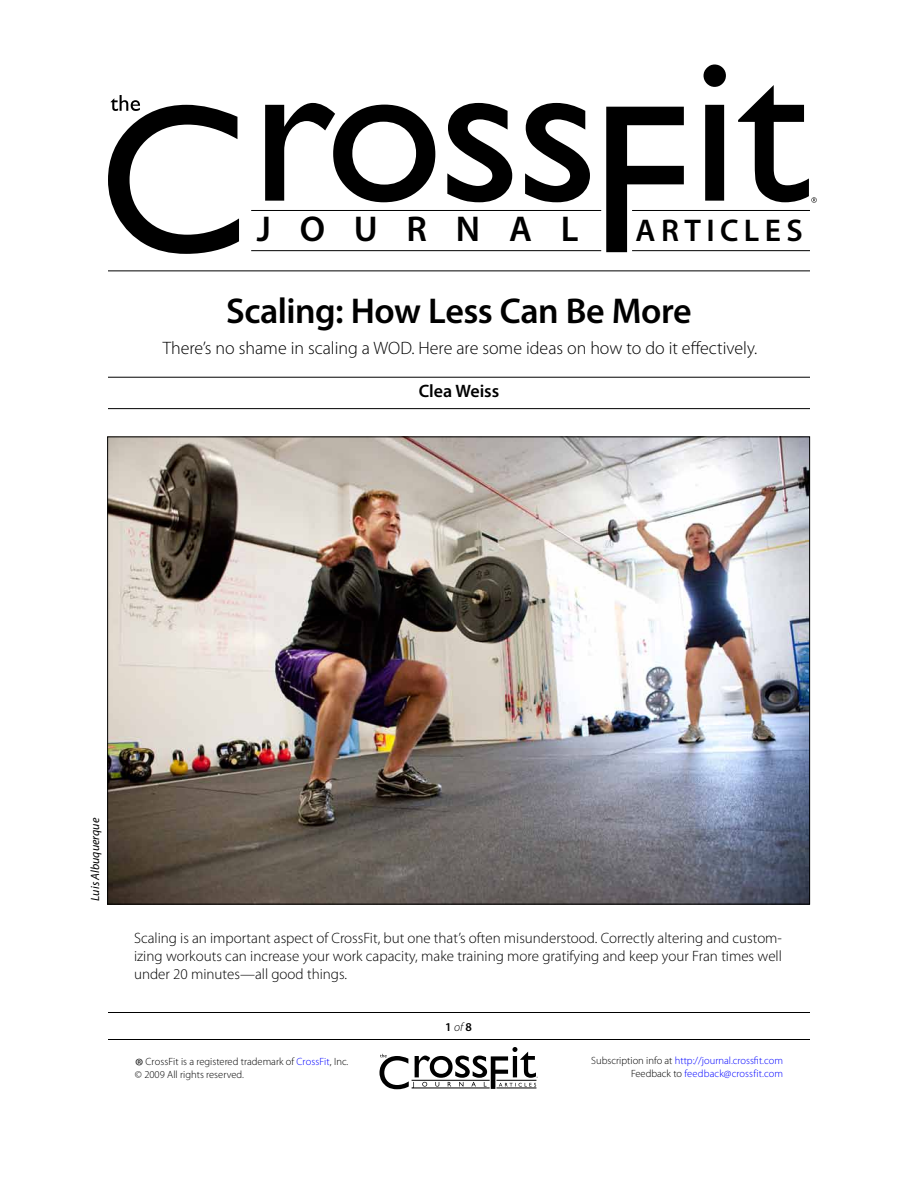
<style>
.page{position:relative;width:918px;height:1188px;background:#fff}
.page>*{position:absolute;margin:0;border:0;box-sizing:border-box;transform-origin:0 0}
.t1{font:600 36px "Myriad Pro";letter-spacing:-.015em;color:#000}
.t2{font:600 36px "Myriad Pro";letter-spacing:.8em;color:#000}
.t3{font:600 31.5px "Myriad Pro";letter-spacing:.17em;color:#000}
.t4{font:300 18px "Myriad Pro";color:#000}
.t5{font:600 18px "Myriad Pro";color:#000}
.t6{font:300 15px/18px "Myriad Pro";color:#000;text-align:justify}
.t7{font:italic 12px "Myriad Pro";color:#000}
.t8{font:600 12px "Myriad Pro";color:#000}
.t9{font:300 10.5px/12.6px "Myriad Pro";color:#00f;text-align:right}
.t10{font:300 10.5px/12.6px "Myriad Pro";color:#000}
.s1{font-weight:300;font-style:italic}
.s2{font-size:21px}
.s3{color:#00f}
.s4{color:#000}
</style>
<div class="page">
<svg style="left:265px;top:103px;width:170px;height:99px"></svg>
<svg style="left:447px;top:103px;width:65px;height:99px"></svg>
<svg style="left:525px;top:103px;width:65px;height:99px"></svg>
<svg style="left:108px;top:95px;width:131px;height:159px"></svg>
<svg style="left:704px;top:64px;width:22px;height:137px"></svg>
<svg style="left:606px;top:107px;width:78px;height:145px"></svg>
<svg style="left:738px;top:85px;width:79px;height:118px"></svg>
<svg style="left:379px;top:1047px;width:159px;height:42px"></svg>
<hr style="left:108px;top:1012px;width:702px;height:1px;background:#000">
<hr style="left:108px;top:1039px;width:702px;height:1px;background:#000">
<hr style="left:251px;top:210px;width:350px;height:1px;background:#000">
<hr style="left:632px;top:210px;width:178px;height:1px;background:#000">
<hr style="left:251px;top:250px;width:350px;height:1px;background:#000">
<hr style="left:632px;top:250px;width:178px;height:1px;background:#000">
<hr style="left:108px;top:270px;width:702px;height:1px;background:#000">
<hr style="left:108px;top:377px;width:702px;height:1px;background:#000">
<hr style="left:108px;top:408px;width:702px;height:1px;background:#000">
<img style="left:109px;top:438px;width:699px;height:464px">
<h1 class="t2" style="left:257px;top:209px;width:323px">JOURNAL</h1>
<h2 class="t3" style="left:636px;top:213px;width:169px">ARTICLES</h2>
<h1 class="t1" style="left:226px;top:291px;width:467px">Scaling: How Less Can Be More</h1>
<p class="t4" style="left:163px;top:338px;width:596px">There’s no shame in scaling a WOD. Here are some ideas on how to do it effectively.</p>
<p class="t5" style="left:419px;top:381px;width:82px">Clea Weiss</p>
<p class="t7" style="left:89px;top:901px;width:84px;rotate:-90deg">Luis Albuquerque</p>
<p class="t6" style="left:134px;top:929px;width:649px">Scaling is an important aspect of CrossFit, but one that’s often misunderstood. Correctly altering and custom&shy;izing workouts can increase your work capacity, make training more gratifying and keep your Fran times well under 20 minutes—all good things.</p>
<p class="t8" style="left:445px;top:1020px;width:28px">1 <span class="s1">of</span> 8</p>
<p class="t10" style="left:135px;top:1055px;width:215px"><span class="s2">®</span> CrossFit is a registered trademark of <span class="s3">CrossFit</span>, Inc. © 2009 All rights reserved.</p>
<p class="t9" style="left:591px;top:1055px;width:193px"><span class="s4">Subscription info at</span> http://journal.crossfit.com<br><span class="s4">Feedback to</span> feedback@crossfit.com</p>
</div>
